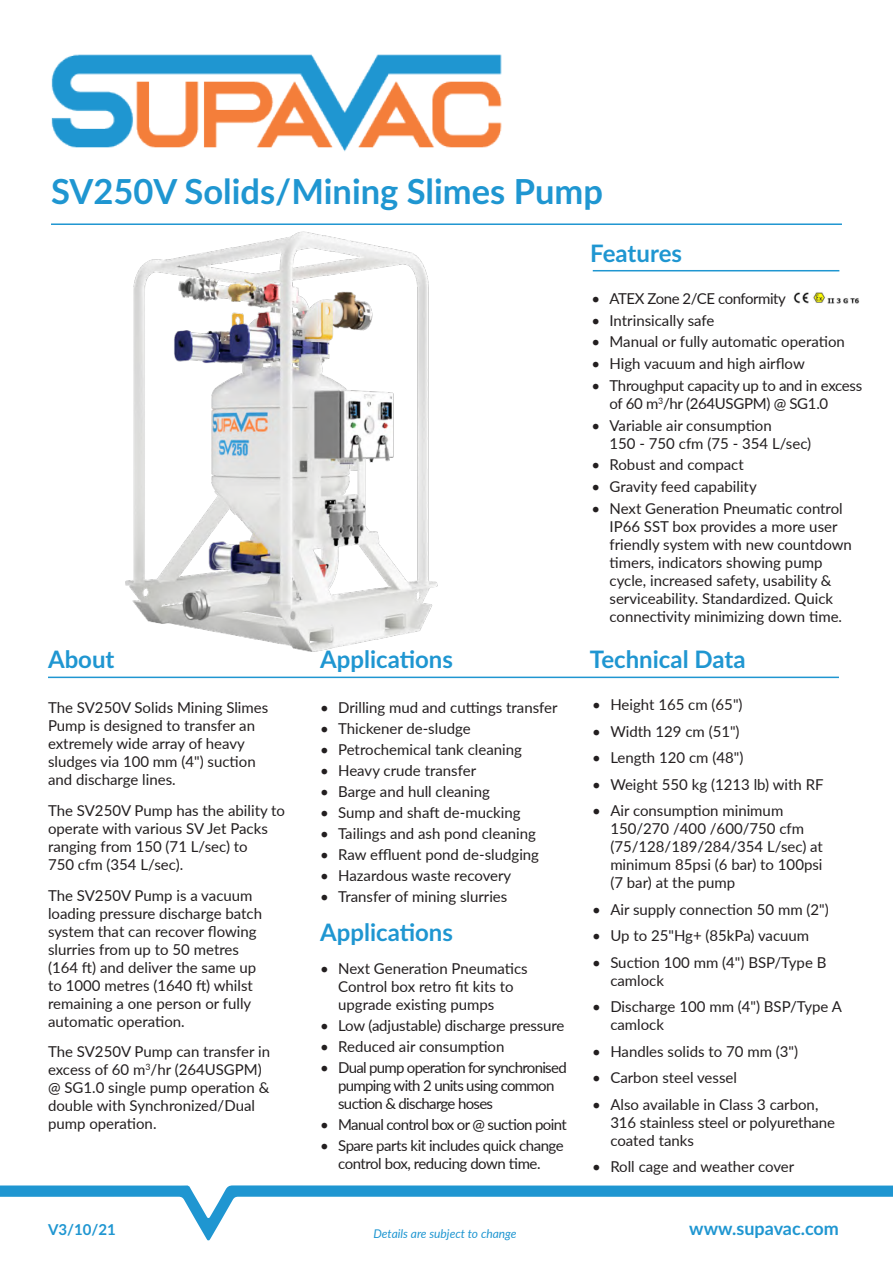
<style>
.page{position:relative;width:893px;height:1263px;background:#fff}
.page>*{position:absolute;margin:0;border:0;box-sizing:border-box;transform-origin:0 0}
.t1{font:700 34.5px "Lato";color:#1f96d1}
.t2{font:700 24px "Lato";color:#1f96d1}
.t3{font:700 18px "Lato";color:#1f96d1}
.t4{font:15px/18px "Lato";color:#231f20}
.t5{font:15px/18px "Lato";letter-spacing:-.03em;color:#231f20;text-align:center}
.t6{font:15px/18px "Lato";letter-spacing:-.045em;color:#231f20}
.t7{font:15px/18px "Lato";letter-spacing:-.02em;color:#231f20}
.t8{font:15px "Lato";letter-spacing:-.04em;color:#231f20}
.t9{font:700 15px "Lato";color:#1f96d1}
.t10{font:italic 12px "Lato";color:#1f96d1}
</style>
<div class="page">
<svg style="left:0;top:1185px;width:893px;height:56px"></svg>
<img style="left:51px;top:54px;width:451px;height:98px">
<hr style="left:51px;top:223px;width:791px;height:2px;background:#1f96d1">
<hr style="left:593px;top:270px;width:246px;height:1px;background:#1f96d1">
<hr style="left:48px;top:677px;width:791px;height:1px;background:#1f96d1">
<img style="left:793px;top:292px;width:67px;height:12px">
<img style="left:107px;top:223px;width:337px;height:429px">
<h1 class="t1" style="left:51px;top:166px;width:553px">SV250V Solids/Mining Slimes Pump</h1>
<h2 class="t2" style="left:590px;top:235px;width:93px">Features</h2>
<p class="t5" style="left:591px;top:289px;width:196px">• ATEX Zone 2/CE conformity</p>
<p class="t4" style="left:591px;top:310px;width:124px">• Intrinsically safe</p>
<p class="t4" style="left:591px;top:332px;width:255px">• Manual or fully automatic operation</p>
<p class="t4" style="left:591px;top:354px;width:215px">• High vacuum and high airflow</p>
<p class="t7" style="left:609px;top:376px;width:254px;text-indent:-18px">• Throughput capacity up to and in excess of 60 m<sup>3</sup>/hr (264USGPM) @ SG1.0</p>
<p class="t4" style="left:609px;top:415px;width:203px;text-indent:-18px">• Variable air consumption<br>150 - 750 cfm (75 - 354 L/sec)</p>
<p class="t4" style="left:591px;top:455px;width:154px">• Robust and compact</p>
<p class="t4" style="left:591px;top:477px;width:167px">• Gravity feed capability</p>
<p class="t4" style="left:609px;top:499px;width:244px;text-indent:-18px">• Next Generation Pneumatic control IP66 SST box provides a more user friendly system with new countdown timers, indicators showing pump cycle, increased safety, usability &amp; serviceability. Standardized. Quick connectivity minimizing down time.</p>
<h2 class="t2" style="left:48px;top:641px;width:68px">About</h2>
<h2 class="t2" style="left:320px;top:641px;width:134px">Applications</h2>
<h2 class="t2" style="left:590px;top:641px;width:157px">Technical Data</h2>
<p class="t4" style="left:48px;top:698px;width:222px">The SV250V Solids Mining Slimes<br>Pump is designed to transfer an extremely wide array of heavy sludges via 100 mm (4") suction and discharge lines.</p>
<p class="t4" style="left:48px;top:801px;width:239px">The SV250V Pump has the ability to operate with various SV Jet Packs ranging from 150 (71 L/sec) to<br>750 cfm (354 L/sec).</p>
<p class="t4" style="left:48px;top:885px;width:216px">The SV250V Pump is a vacuum loading pressure discharge batch system that can recover flowing slurries from up to 50 metres (164 ft) and deliver the same up to 1000 metres (1640 ft) whilst remaining a one person or fully automatic operation.</p>
<p class="t4" style="left:48px;top:1042px;width:224px">The SV250V Pump can transfer in excess of 60 m<sup>3</sup>/hr (264USGPM) @ SG1.0 single pump operation &amp; double with Synchronized/Dual pump operation.</p>
<p class="t4" style="left:320px;top:698px;width:239px">• Drilling mud and cuttings transfer</p>
<p class="t4" style="left:320px;top:719px;width:152px">• Thickener de-sludge</p>
<p class="t4" style="left:320px;top:740px;width:203px">• Petrochemical tank cleaning</p>
<p class="t4" style="left:320px;top:761px;width:157px">• Heavy crude transfer</p>
<p class="t4" style="left:320px;top:782px;width:171px">• Barge and hull cleaning</p>
<p class="t4" style="left:320px;top:803px;width:202px">• Sump and shaft de-mucking</p>
<p class="t4" style="left:320px;top:824px;width:217px">• Tailings and ash pond cleaning</p>
<p class="t4" style="left:320px;top:845px;width:220px">• Raw effluent pond de-sludging</p>
<p class="t4" style="left:320px;top:866px;width:193px">• Hazardous waste recovery</p>
<p class="t4" style="left:320px;top:887px;width:189px">• Transfer of mining slurries</p>
<h2 class="t2" style="left:320px;top:915px;width:134px">Applications</h2>
<p class="t4" style="left:338px;top:959px;width:191px;text-indent:-18px">• Next Generation Pneumatics<br>Control box retro fit kits to upgrade existing pumps</p>
<p class="t4" style="left:320px;top:1016px;width:246px">• Low (adjustable) discharge pressure</p>
<p class="t4" style="left:320px;top:1037px;width:186px">• Reduced air consumption</p>
<p class="t6" style="left:338px;top:1058px;width:230px;text-indent:-18px">• Dual pump operation for synchronised pumping with 2 units using common suction &amp; discharge hoses</p>
<p class="t8" style="left:320px;top:1114px;width:248px">• Manual control box or @ suction point</p>
<p class="t5" style="left:320px;top:1136px;width:245px">• Spare parts kit includes quick change control box, reducing down time.</p>
<p class="t4" style="left:592px;top:695px;width:152px">• Height 165 cm (65")</p>
<p class="t4" style="left:592px;top:722px;width:149px">• Width 129 cm (51")</p>
<p class="t4" style="left:592px;top:748px;width:153px">• Length 120 cm (48")</p>
<p class="t4" style="left:592px;top:775px;width:233px">• Weight 550 kg (1213 lb) with RF</p>
<p class="t4" style="left:610px;top:801px;width:214px;text-indent:-18px">• Air consumption minimum<br>150/270 /400 /600/750 cfm (75/128/189/284/354 L/sec) at minimum 85psi (6 bar) to 100psi (7 bar) at the pump</p>
<p class="t4" style="left:592px;top:900px;width:238px">• Air supply connection 50 mm (2")</p>
<p class="t4" style="left:592px;top:926px;width:218px">• Up to 25"Hg+ (85kPa) vacuum</p>
<p class="t4" style="left:610px;top:953px;width:218px;text-indent:-18px">• Suction 100 mm (4") BSP/Type B camlock</p>
<p class="t4" style="left:610px;top:997px;width:233px;text-indent:-18px">• Discharge 100 mm (4") BSP/Type A camlock</p>
<p class="t4" style="left:592px;top:1042px;width:207px">• Handles solids to 70 mm (3")</p>
<p class="t4" style="left:592px;top:1068px;width:146px">• Carbon steel vessel</p>
<p class="t4" style="left:610px;top:1095px;width:226px;text-indent:-18px">• Also available in Class 3 carbon,<br>316 stainless steel or polyurethane coated tanks</p>
<p class="t4" style="left:592px;top:1157px;width:203px">• Roll cage and weather cover</p>
<p class="t9" style="left:48px;top:1219px;width:69px">V3/10/21</p>
<p class="t10" style="left:373px;top:1225px;width:145px">Details are subject to change</p>
<p class="t3" style="left:689px;top:1215px;width:151px">www.supavac.com</p>
</div>
